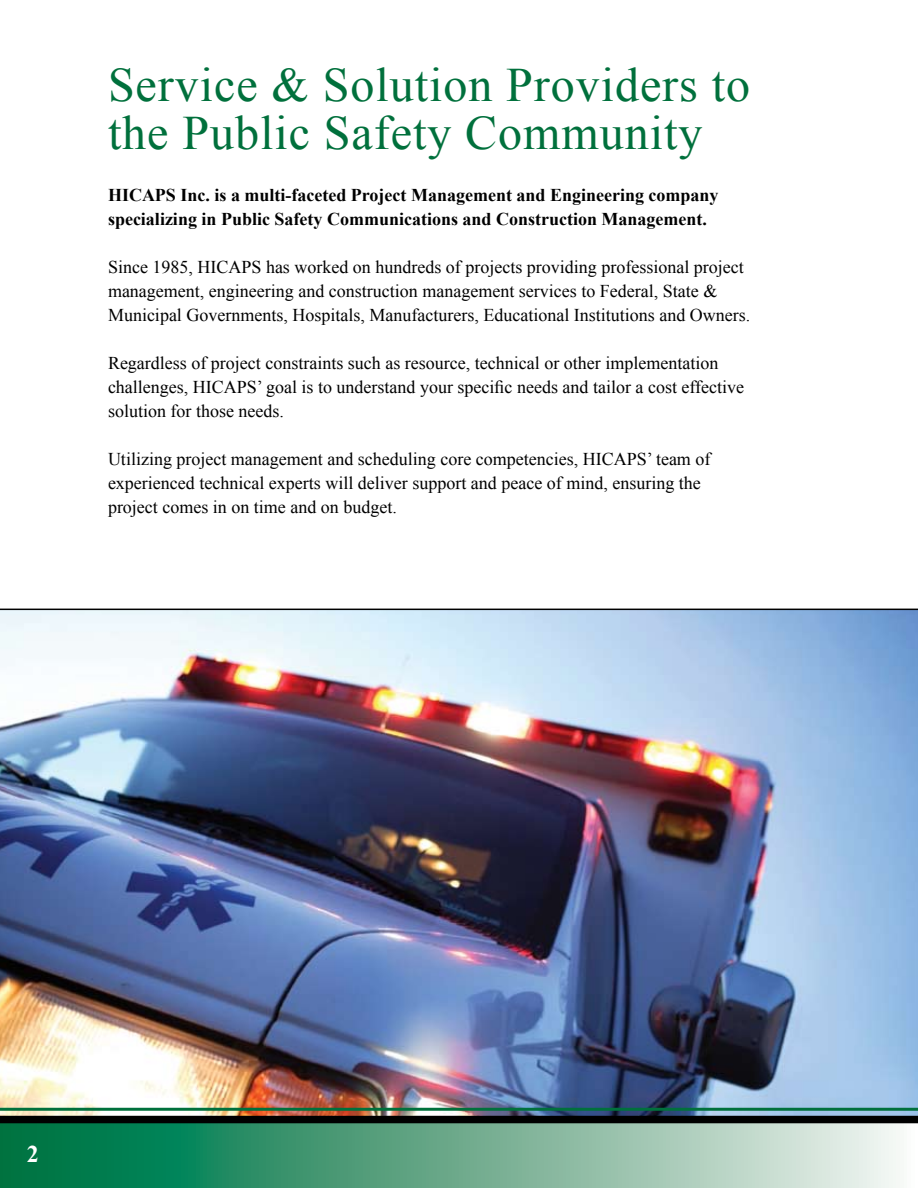
<style>
.page{position:relative;width:918px;height:1188px;background:#fff}
.page>*{position:absolute;margin:0;border:0;box-sizing:border-box;transform-origin:0 0}
.t1{font:48px/48px "Times New Roman";letter-spacing:.02em;color:#00703c}
.t2{font:700 24px "Times New Roman";color:#fff}
.t3{font:18px/24px "Times New Roman";color:#000}
.t4{font:700 18px/24px "Times New Roman";color:#000}
</style>
<div class="page">
<img style="left:0;top:610px;width:918px;height:506px">
<svg style="left:0;top:1123px;width:918px;height:65px;background:#6bad90"></svg>
<hr style="left:0;top:1108px;width:918px;height:3px;background:#00703c">
<div style="left:0;top:1116px;width:918px;height:7px;background:#000"></div>
<hr style="left:0;top:609px;width:918px;height:1px;background:#000">
<h1 class="t1" style="left:108px;top:60px;width:644px">Service &amp; Solution Providers to the Public Safety Community</h1>
<p class="t4" style="left:108px;top:183px;width:612px">HICAPS Inc. is a multi-faceted Project Management and Engineering company specializing in Public Safety Communications and Construction Management.</p>
<p class="t3" style="left:108px;top:255px;width:644px">Since 1985, HICAPS has worked on hundreds of projects providing professional project management, engineering and construction management services to Federal, State &amp;<br>Municipal Governments, Hospitals, Manufacturers, Educational Institutions and Owners.</p>
<p class="t3" style="left:108px;top:351px;width:638px">Regardless of project constraints such as resource, technical or other implementation challenges, HICAPS’ goal is to understand your specific needs and tailor a cost effective solution for those needs.</p>
<p class="t3" style="left:108px;top:447px;width:604px">Utilizing project management and scheduling core competencies, HICAPS’ team of experienced technical experts will deliver support and peace of mind, ensuring the project comes in on time and on budget.</p>
<h2 class="t2" style="left:27px;top:1141px;width:13px">2</h2>
</div>
